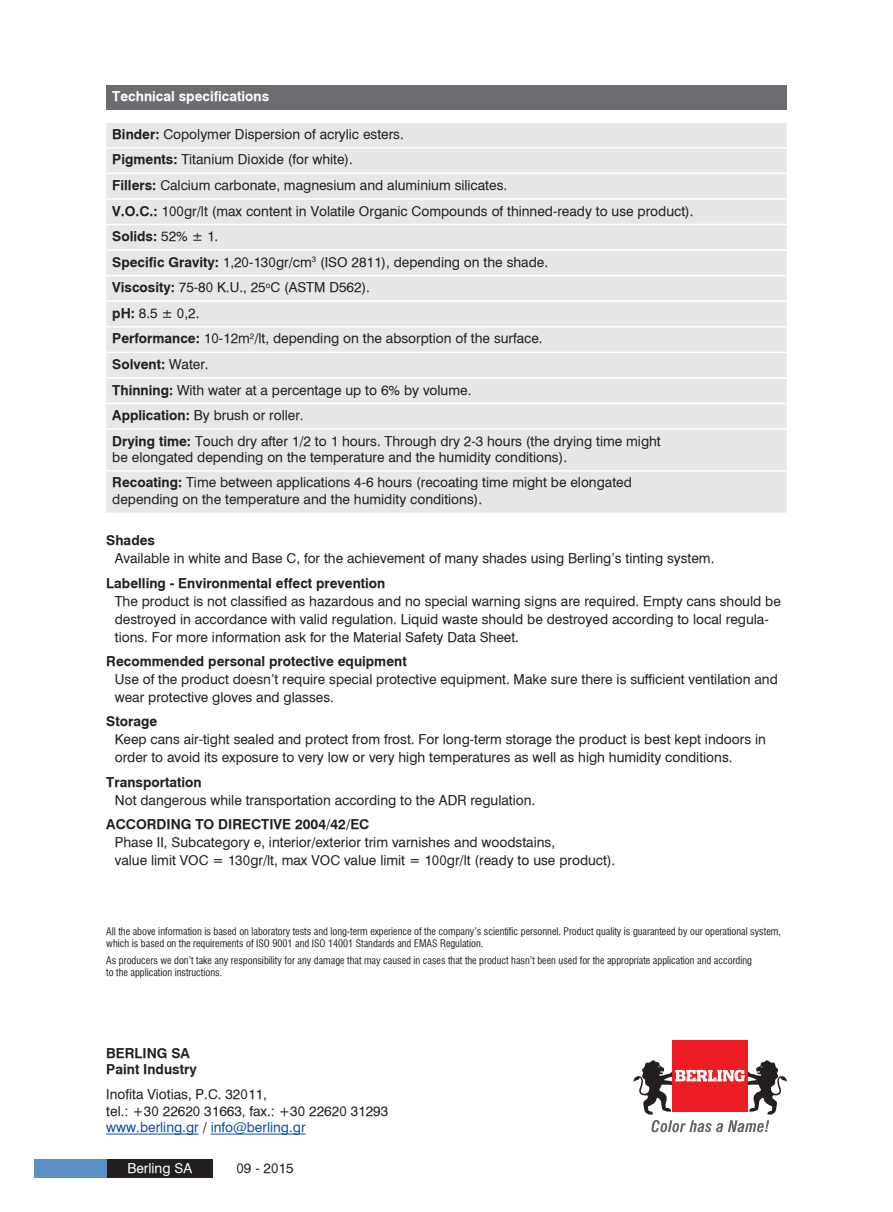
<style>
.page{position:relative;width:893px;height:1212px;background:#fff}
.page>*{position:absolute;margin:0;border:0;box-sizing:border-box;transform-origin:0 0}
.t1{font:13.5px/18px "UB Helvetica";color:#231f20}
.t2{font:13.5px/16.5px "UB Helvetica Bold";color:#231f20}
.t3{font:13.5px "UB Helvetica Bold";color:#fff}
.t4{font:13.5px "UB Helvetica";color:#fff}
.t5{font:10.5px/12px "UB Helvetica Cond";color:#231f20}
.s1{font-family:"UB Helvetica Bold"}
.s2{font-family:"UB Helvetica"}
.s3{color:#0d4da1}
</style>
<div class="page">
<div style="left:106px;top:85px;width:681px;height:26px;background:#6c6d70"></div>
<div style="left:106px;top:123px;width:681px;height:390px;background:#e6e7e9"></div>
<hr style="left:106px;top:147px;width:681px;height:2px;background:#fff">
<hr style="left:106px;top:173px;width:681px;height:1px;background:#fff">
<hr style="left:106px;top:198px;width:681px;height:2px;background:#fff">
<hr style="left:106px;top:224px;width:681px;height:1px;background:#fff">
<hr style="left:106px;top:249px;width:681px;height:2px;background:#fff">
<hr style="left:106px;top:275px;width:681px;height:1px;background:#fff">
<hr style="left:106px;top:300px;width:681px;height:2px;background:#fff">
<hr style="left:106px;top:326px;width:681px;height:1px;background:#fff">
<hr style="left:106px;top:352px;width:681px;height:1px;background:#fff">
<hr style="left:106px;top:377px;width:681px;height:2px;background:#fff">
<hr style="left:106px;top:403px;width:681px;height:1px;background:#fff">
<hr style="left:106px;top:428px;width:681px;height:2px;background:#fff">
<hr style="left:106px;top:470px;width:681px;height:2px;background:#fff">
<div style="left:106px;top:1159px;width:107px;height:19px;background:#231f20"></div>
<div style="left:34px;top:1159px;width:72px;height:19px;background:#5b90c4"></div>
<hr style="left:106px;top:1134px;width:93px;height:1px;background:#0d4da1">
<hr style="left:211px;top:1134px;width:95px;height:1px;background:#0d4da1">
<svg style="left:651px;top:1120px;width:118px;height:12px"></svg>
<div style="left:672px;top:1040px;width:76px;height:71px;background:#ee1d23"></div>
<svg style="left:633px;top:1060px;width:154px;height:54px"></svg>
<p class="t3" style="left:112px;top:89px;width:158px">Technical specifications</p>
<p class="t1" style="left:112px;top:125px;width:293px"><span class="s1">Binder:</span> Copolymer Dispersion of acrylic esters.</p>
<p class="t1" style="left:112px;top:151px;width:242px"><span class="s1">Pigments:</span> Titanium Dioxide (for white).</p>
<p class="t1" style="left:112px;top:176px;width:396px"><span class="s1">Fillers:</span> Calcium carbonate, magnesium and aluminium silicates.</p>
<p class="t1" style="left:112px;top:202px;width:583px"><span class="s1">V.O.C.:</span> 100gr/lt (max content in Volatile Organic Compounds of thinned-ready to use product).</p>
<p class="t2" style="left:112px;top:228px;width:107px">Solids: <span class="s2">52% ± 1.</span></p>
<p class="t1" style="left:112px;top:253px;width:437px"><span class="s1">Specific Gravity:</span> 1,20-130gr/cm<sup>3</sup> (ISO 2811), depending on the shade.</p>
<p class="t1" style="left:112px;top:279px;width:259px"><span class="s1">Viscosity:</span> 75-80 K.U., 25<sup>o</sup>C (ASTM D562).</p>
<p class="t1" style="left:112px;top:304px;width:89px"><span class="s1">pH:</span> 8.5 ± 0,2.</p>
<p class="t1" style="left:112px;top:330px;width:432px"><span class="s1">Performance:</span> 10-12m<sup>2</sup>/lt, depending on the absorption of the surface.</p>
<p class="t2" style="left:112px;top:356px;width:98px">Solvent: <span class="s2">Water.</span></p>
<p class="t1" style="left:112px;top:381px;width:361px"><span class="s1">Thinning:</span> With water at a percentage up to 6% by volume.</p>
<p class="t1" style="left:112px;top:406px;width:193px"><span class="s1">Application:</span> By brush or roller.</p>
<p class="t1" style="left:112px;top:433px;width:550px;line-height:16.2px"><span class="s1">Drying time:</span> Touch dry after 1/2 to 1 hours. Through dry 2-3 hours (the drying time might be elongated depending on the temperature and the humidity conditions).</p>
<p class="t1" style="left:112px;top:475px;width:521px;line-height:16.2px"><span class="s1">Recoating:</span> Time between applications 4-6 hours (recoating time might be elongated depending on the temperature and the humidity conditions).</p>
<p class="t1" style="left:115px;top:532px;width:601px;text-indent:-9px"><span class="s1">Shades<br></span>Available in white and Base C, for the achievement of many shades using Berling’s tinting system.</p>
<p class="t1" style="left:115px;top:574px;width:667px;text-indent:-9px"><span class="s1">Labelling - Environmental effect prevention<br></span>The product is not classified as hazardous and no special warning signs are required. Empty cans should be destroyed in accordance with valid regulation. Liquid waste should be destroyed according to local regula&shy;tions. For more information ask for the Material Safety Data Sheet.</p>
<p class="t1" style="left:115px;top:652px;width:664px;text-indent:-9px"><span class="s1">Recommended personal protective equipment<br></span>Use of the product doesn’t require special protective equipment. Make sure there is sufficient ventilation and wear protective gloves and glasses.</p>
<p class="t1" style="left:115px;top:713px;width:653px;text-indent:-9px"><span class="s1">Storage<br></span>Keep cans air-tight sealed and protect from frost. For long-term storage the product is best kept indoors in order to avoid its exposure to very low or very high temperatures as well as high humidity conditions.</p>
<p class="t1" style="left:115px;top:773px;width:422px;text-indent:-9px"><span class="s1">Transportation<br></span>Not dangerous while transportation according to the ADR regulation.</p>
<p class="t1" style="left:115px;top:815px;width:502px;text-indent:-9px"><span class="s1">ACCORDING TO DIRECTIVE 2004/42/EC<br></span>Phase II, Subcategory e, interior/exterior trim varnishes and woodstains,<br>value limit VOC = 130gr/lt, max VOC value limit = 100gr/lt (ready to use product).</p>
<p class="t5" style="left:106px;top:926px;width:676px">All the above information is based on laboratory tests and long-term experience of the company’s scientific personnel. Product quality is guaranteed by our operational system, which is based on the requirements of ISO 9001 and ISO 14001 Standards and EMAS Regulation.</p>
<p class="t5" style="left:106px;top:954px;width:647px">As producers we don’t take any responsibility for any damage that may caused in cases that the product hasn’t been used for the appropriate application and according to the application instructions.</p>
<p class="t2" style="left:106px;top:1045px;width:92px">BERLING SA<br>Paint Industry</p>
<p class="t1" style="left:106px;top:1086px;width:284px;line-height:16.5px">Inofita Viotias, P.C. 32011,<br>tel.: +30 22620 31663, fax.: +30 22620 31293 <span class="s3">www.berling.gr</span> / <span class="s3">info@berling.gr</span></p>
<p class="t4" style="left:127px;top:1160px;width:66px">Berling SA</p>
<p class="t1" style="left:236px;top:1159px;width:59px">09 - 2015</p>
</div>
